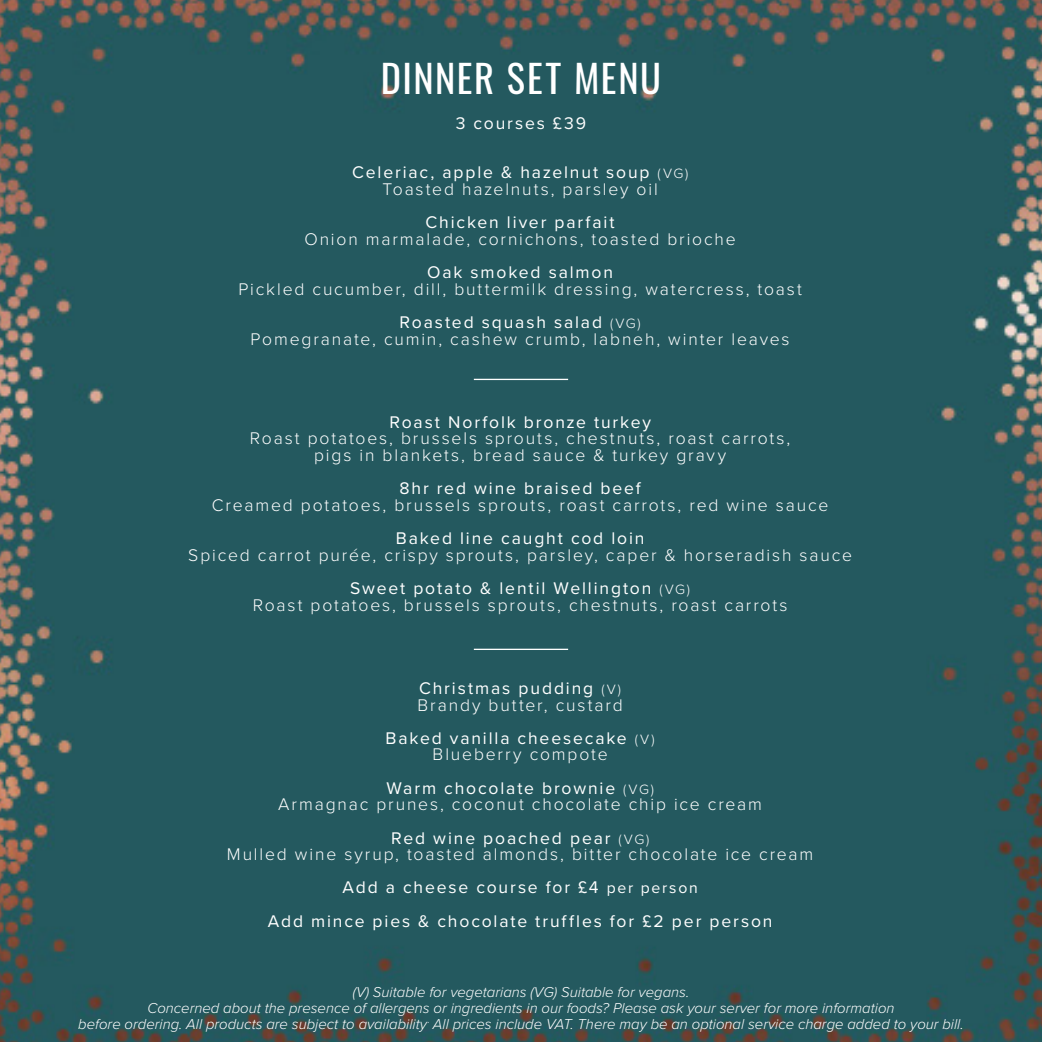
<style>
.page{position:relative;width:1042px;height:1042px;background:#fff}
.page>*{position:absolute;margin:0;border:0;box-sizing:border-box;transform-origin:0 0}
.main_text{font:38.5px "Oswald";letter-spacing:.04em;color:#fff}
.main_text-2{font:300 17.5px "Proxima Nova";letter-spacing:.105em;color:#fff}
.dish_names{font:17.5px "Proxima Nova";letter-spacing:.105em;color:#fff}
.main_text-3{font:17.5px "Proxima Nova";letter-spacing:.105em;color:#fff}
.t1{font:italic 300 14.88px/15.8px "Proxima Nova";color:#fff;text-align:center}
.s1{font-weight:300;font-size:14px}
.s2{font-size:15.75px}
</style>
<div class="page">
<img style="left:0;top:0;width:1042px;height:1042px">
<hr style="left:474px;top:379px;width:94px;height:1px;background:#fff">
<hr style="left:474px;top:649px;width:94px;height:1px;background:#fff">
<p class="main_text" style="left:381px;top:44px;width:282px">DINNER SET MENU</p>
<p class="main_text-3" style="left:456px;top:110px;width:132px">3 courses £39</p>
<p class="dish_names" style="left:352px;top:159px;width:338px">Celeriac, apple &amp; hazelnut soup <span class="s1">(VG)</span></p>
<p class="main_text-2" style="left:382px;top:176px;width:277px">Toasted hazelnuts, parsley oil</p>
<p class="dish_names" style="left:425px;top:209px;width:191px">Chicken liver parfait</p>
<p class="main_text-2" style="left:304px;top:226px;width:433px">Onion marmalade, cornichons, toasted brioche</p>
<p class="dish_names" style="left:427px;top:259px;width:188px">Oak smoked salmon</p>
<p class="main_text-2" style="left:238px;top:276px;width:565px">Pickled cucumber, dill, buttermilk dressing, watercress, toast</p>
<p class="dish_names" style="left:399px;top:309px;width:243px">Roasted squash salad <span class="s1">(VG)</span></p>
<p class="main_text-2" style="left:251px;top:326px;width:540px">Pomegranate, cumin, cashew crumb, labneh, winter leaves</p>
<p class="dish_names" style="left:389px;top:409px;width:263px">Roast Norfolk bronze turkey</p>
<p class="main_text-2" style="left:250px;top:425px;width:542px">Roast potatoes, brussels sprouts, chestnuts, roast carrots,</p>
<p class="main_text-2" style="left:314px;top:442px;width:413px">pigs in blankets, bread sauce &amp; turkey gravy</p>
<p class="dish_names" style="left:399px;top:475px;width:243px">8hr red wine braised beef</p>
<p class="main_text-2" style="left:212px;top:492px;width:618px">Creamed potatoes, brussels sprouts, roast carrots, red wine sauce</p>
<p class="dish_names" style="left:396px;top:525px;width:250px">Baked line caught cod loin</p>
<p class="main_text-2" style="left:188px;top:542px;width:665px">Spiced carrot purée, crispy sprouts, parsley, caper &amp; horseradish sauce</p>
<p class="dish_names" style="left:350px;top:575px;width:341px">Sweet potato &amp; lentil Wellington <span class="s1">(VG)</span></p>
<p class="main_text-2" style="left:253px;top:592px;width:536px">Roast potatoes, brussels sprouts, chestnuts, roast carrots</p>
<p class="dish_names" style="left:419px;top:675px;width:204px">Christmas pudding <span class="s1">(V)</span></p>
<p class="main_text-2" style="left:417px;top:691px;width:207px">Brandy butter, custard</p>
<p class="dish_names" style="left:385px;top:725px;width:271px">Baked vanilla cheesecake <span class="s1">(V)</span></p>
<p class="main_text-2" style="left:433px;top:741px;width:176px">Blueberry compote</p>
<p class="dish_names" style="left:386px;top:775px;width:269px">Warm chocolate brownie <span class="s1">(VG)</span></p>
<p class="main_text-2" style="left:278px;top:791px;width:485px">Armagnac prunes, coconut chocolate chip ice cream</p>
<p class="dish_names" style="left:391px;top:824px;width:260px">Red wine poached pear <span class="s1">(VG)</span></p>
<p class="main_text-2" style="left:227px;top:841px;width:588px">Mulled wine syrup, toasted almonds, bitter chocolate ice cream</p>
<p class="dish_names" style="left:342px;top:874px;width:357px">Add a cheese course for £4 <span class="s2">per person</span></p>
<p class="dish_names" style="left:268px;top:908px;width:506px">Add mince pies &amp; chocolate truffles for £2 per person</p>
<p class="t1" style="left:353px;top:984px;width:338px">(V) Suitable for vegetarians (VG) Suitable for vegans.</p>
<p class="t1" style="left:78px;top:999px;width:887px">Concerned about the presence of allergens or ingredients in our foods? Please ask your server for more information<br>before ordering. All products are subject to availability. All prices include VAT. There may be an optional service charge added to your bill.</p>
</div>
